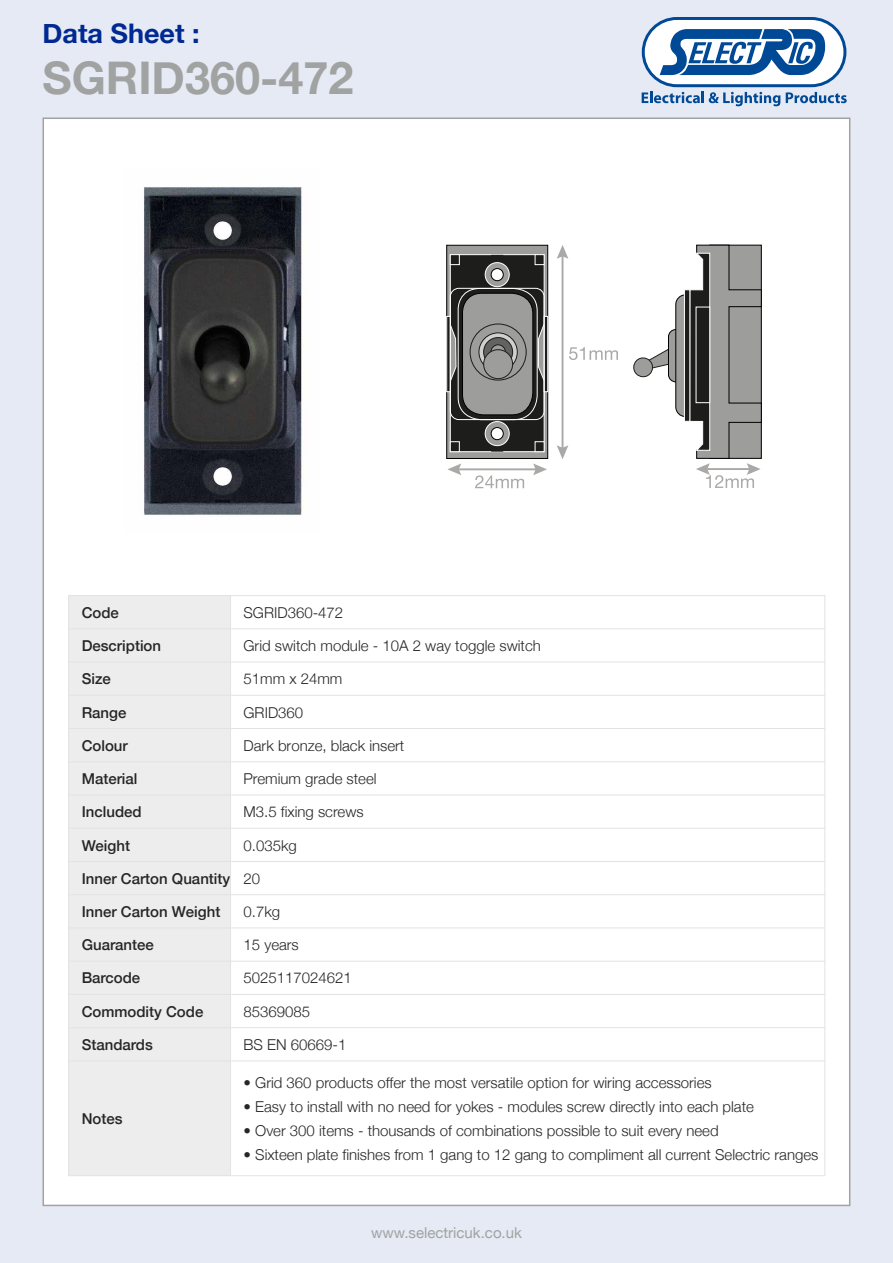
<style>
.page{position:relative;width:893px;height:1263px;background:#e5eaf4}
.page>*{position:absolute;margin:0;border:0;box-sizing:border-box;transform-origin:0 0}
.t1{font:700 45px "Helvetica Neue";color:#a1a3a2}
.t2{font:700 27px "Helvetica Neue";color:#002a92}
.t3{font:300 15px "Helvetica Neue";color:#272627}
.t4{font:500 15px "Helvetica Neue";color:#272627}
.t5{font:15px "Helvetica Neue";color:#a1a3a2}
.s1{font-weight:300}
</style>
<div class="page">
<div style="left:44px;top:119px;width:805px;height:1086px;background:#fff"></div>
<svg style="left:642px;top:17px;width:205px;height:89px"></svg>
<div style="left:68px;top:595px;width:163px;height:34px;background:#ecedec"></div>
<div style="left:68px;top:629px;width:163px;height:33px;background:#ecedec"></div>
<div style="left:68px;top:662px;width:163px;height:33px;background:#ecedec"></div>
<div style="left:68px;top:695px;width:163px;height:33px;background:#ecedec"></div>
<div style="left:68px;top:728px;width:163px;height:34px;background:#ecedec"></div>
<div style="left:68px;top:762px;width:163px;height:33px;background:#ecedec"></div>
<div style="left:68px;top:795px;width:163px;height:33px;background:#ecedec"></div>
<div style="left:68px;top:828px;width:163px;height:33px;background:#ecedec"></div>
<div style="left:68px;top:861px;width:163px;height:34px;background:#ecedec"></div>
<div style="left:68px;top:895px;width:163px;height:33px;background:#ecedec"></div>
<div style="left:68px;top:928px;width:163px;height:33px;background:#ecedec"></div>
<div style="left:68px;top:961px;width:163px;height:33px;background:#ecedec"></div>
<div style="left:68px;top:994px;width:163px;height:34px;background:#ecedec"></div>
<div style="left:68px;top:1028px;width:163px;height:33px;background:#ecedec"></div>
<div style="left:68px;top:1061px;width:163px;height:115px;background:#ecedec"></div>
<hr style="left:68px;top:595px;width:1px;height:581px;background:#e3e3e3">
<hr style="left:230px;top:595px;width:1px;height:581px;background:#e3e3e3">
<hr style="left:825px;top:595px;width:1px;height:581px;background:#e3e3e3">
<hr style="left:68px;top:595px;width:757px;height:1px;background:#e3e3e3">
<hr style="left:68px;top:628px;width:757px;height:1px;background:#e3e3e3">
<hr style="left:68px;top:662px;width:757px;height:1px;background:#e3e3e3">
<hr style="left:68px;top:695px;width:757px;height:1px;background:#e3e3e3">
<hr style="left:68px;top:728px;width:757px;height:1px;background:#e3e3e3">
<hr style="left:68px;top:761px;width:757px;height:1px;background:#e3e3e3">
<hr style="left:68px;top:795px;width:757px;height:1px;background:#e3e3e3">
<hr style="left:68px;top:828px;width:757px;height:1px;background:#e3e3e3">
<hr style="left:68px;top:861px;width:757px;height:1px;background:#e3e3e3">
<hr style="left:68px;top:894px;width:757px;height:1px;background:#e3e3e3">
<hr style="left:68px;top:928px;width:757px;height:1px;background:#e3e3e3">
<hr style="left:68px;top:961px;width:757px;height:1px;background:#e3e3e3">
<hr style="left:68px;top:994px;width:757px;height:1px;background:#e3e3e3">
<hr style="left:68px;top:1027px;width:757px;height:1px;background:#e3e3e3">
<hr style="left:68px;top:1061px;width:757px;height:1px;background:#e3e3e3">
<hr style="left:68px;top:1175px;width:757px;height:1px;background:#e3e3e3">
<svg style="left:633px;top:349px;width:36px;height:29px"></svg>
<svg style="left:668px;top:330px;width:15px;height:52px"></svg>
<div style="left:668px;top:329px;width:15px;height:53px;border:1px solid #000;border-radius:7px"></div>
<div style="left:676px;top:295px;width:19px;height:121px;background:#9d9d9c;border-radius:10px"></div>
<div style="left:676px;top:295px;width:19px;height:122px;border:1px solid #000;border-radius:10px"></div>
<svg style="left:447px;top:463px;width:100px;height:25px"></svg>
<svg style="left:557px;top:245px;width:61px;height:214px"></svg>
<svg style="left:684px;top:290px;width:5px;height:131px"></svg>
<svg style="left:689px;top:245px;width:72px;height:243px"></svg>
<div style="left:446px;top:245px;width:102px;height:214px;background:#9d9d9c;border:1px solid #000"></div>
<svg style="left:446px;top:316px;width:4px;height:76px"></svg>
<svg style="left:545px;top:316px;width:3px;height:76px"></svg>
<svg style="left:450px;top:254px;width:95px;height:198px"></svg>
<svg style="left:470px;top:324px;width:56px;height:56px"></svg>
<div style="left:470px;top:324px;width:56px;height:56px;border:1px solid #1d1d1b;border-radius:50%"></div>
<svg style="left:479px;top:333px;width:38px;height:38px"></svg>
<div style="left:479px;top:333px;width:38px;height:38px;border:1px solid #1d1d1b;border-radius:50%"></div>
<svg style="left:484px;top:338px;width:29px;height:28px"></svg>
<div style="left:483px;top:337px;width:30px;height:30px;border:1px solid #1d1d1b;border-radius:50%"></div>
<svg style="left:491px;top:345px;width:14px;height:14px"></svg>
<div style="left:491px;top:345px;width:15px;height:14px;border:1px solid #1d1d1b;border-radius:50%"></div>
<div style="left:484px;top:350px;width:29px;height:29px;background:#9d9d9c;border-radius:50%"></div>
<div style="left:483px;top:349px;width:30px;height:30px;border:1px solid #1d1d1b;border-radius:50%"></div>
<img style="left:143px;top:186px;width:159px;height:329px">
<h2 class="t2" style="left:43px;top:13px;width:159px">Data Sheet :</h2>
<h1 class="t1" style="left:43px;top:43px;width:312px">SGRID360-472</h1>
<p class="t4" style="left:82px;top:600px;width:39px">Code</p>
<p class="t3" style="left:244px;top:600px;width:101px">SGRID360-472</p>
<p class="t4" style="left:82px;top:634px;width:81px">Description</p>
<p class="t3" style="left:244px;top:634px;width:299px">Grid switch module - 10A 2 way toggle switch</p>
<p class="t4" style="left:82px;top:667px;width:31px">Size</p>
<p class="t3" style="left:244px;top:667px;width:100px">51mm x 24mm</p>
<p class="t4" style="left:82px;top:700px;width:46px">Range</p>
<p class="t3" style="left:244px;top:700px;width:61px">GRID360</p>
<p class="t4" style="left:82px;top:733px;width:48px">Colour</p>
<p class="t3" style="left:244px;top:733px;width:162px">Dark bronze, black insert</p>
<p class="t4" style="left:82px;top:767px;width:57px">Material</p>
<p class="t3" style="left:244px;top:766px;width:135px">Premium grade steel</p>
<p class="t4" style="left:82px;top:800px;width:62px">Included</p>
<p class="t3" style="left:244px;top:800px;width:122px">M3.5 fixing screws</p>
<p class="t4" style="left:82px;top:833px;width:50px">Weight</p>
<p class="t3" style="left:244px;top:833px;width:55px">0.035kg</p>
<p class="t4" style="left:82px;top:866px;width:180px">Inner Carton Quantity <span class="s1">20</span></p>
<p class="t4" style="left:82px;top:900px;width:140px">Inner Carton Weight</p>
<p class="t3" style="left:244px;top:899px;width:38px">0.7kg</p>
<p class="t4" style="left:82px;top:933px;width:74px">Guarantee</p>
<p class="t3" style="left:244px;top:933px;width:57px">15 years</p>
<p class="t4" style="left:82px;top:966px;width:60px">Barcode</p>
<p class="t3" style="left:244px;top:966px;width:110px">5025117024621</p>
<p class="t4" style="left:82px;top:999px;width:123px">Commodity Code</p>
<p class="t3" style="left:244px;top:999px;width:68px">85369085</p>
<p class="t4" style="left:82px;top:1032px;width:73px">Standards</p>
<p class="t3" style="left:244px;top:1032px;width:104px">BS EN 60669-1</p>
<p class="t4" style="left:82px;top:1106px;width:42px">Notes</p>
<p class="t3" style="left:244px;top:1070px;width:470px">• Grid 360 products offer the most versatile option for wiring accessories</p>
<p class="t3" style="left:244px;top:1094px;width:512px">• Easy to install with no need for yokes - modules screw directly into each plate</p>
<p class="t3" style="left:244px;top:1118px;width:477px">• Over 300 items - thousands of combinations possible to suit every need</p>
<p class="t3" style="left:244px;top:1142px;width:576px">• Sixteen plate finishes from 1 gang to 12 gang to compliment all current Selectric ranges</p>
<p class="t5" style="left:371px;top:1222px;width:152px">www.selectricuk.co.uk</p>
</div>
